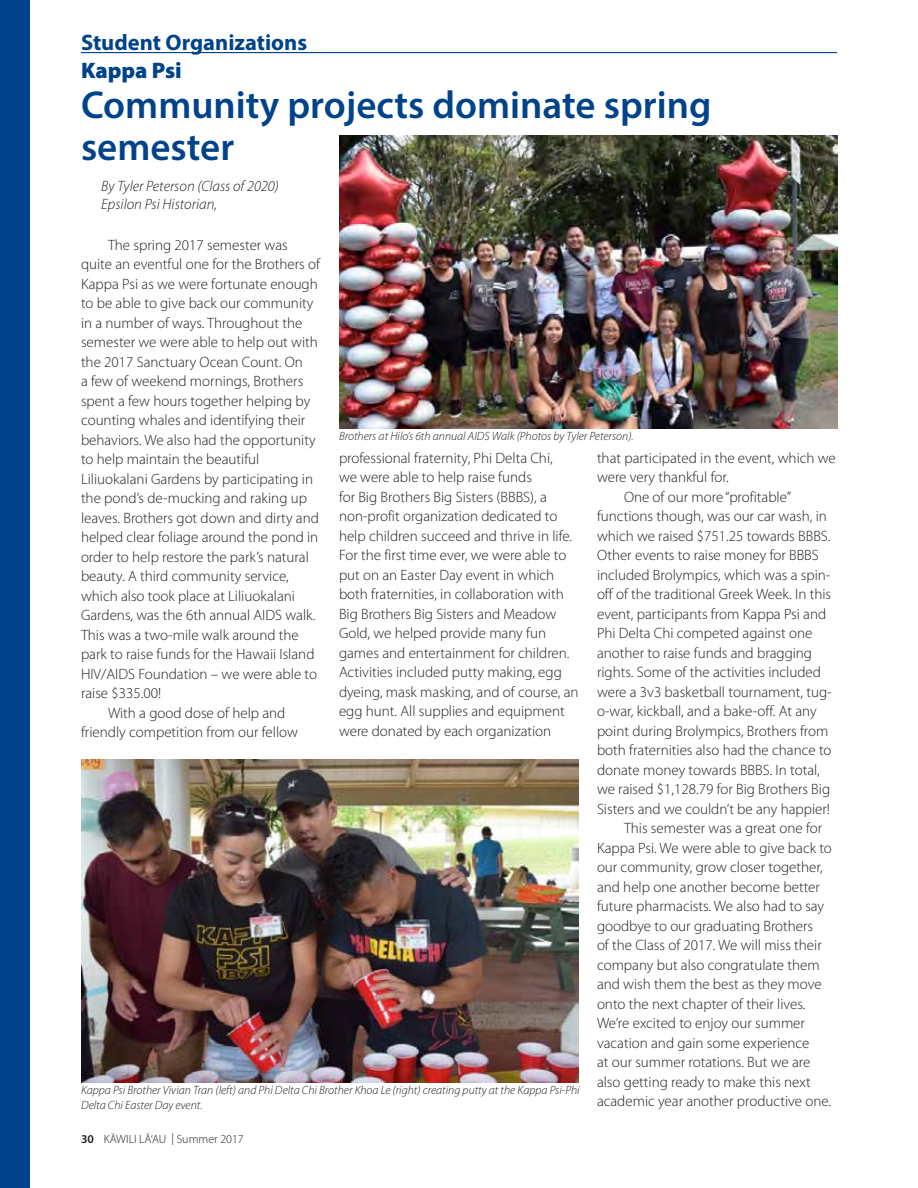
<style>
.page{position:relative;width:918px;height:1188px;background:#fff}
.page>*{position:absolute;margin:0;border:0;box-sizing:border-box;transform-origin:0 0}
.t1{font:600 39px "Myriad Pro";color:#00438a}
.t2{font:700 22.5px "Myriad Pro";color:#00438a}
.t3{font:900 22.5px "Myriad Pro";color:#00438a}
.t4{font:300 15px/19.5px "Myriad Pro";color:#231f20}
.t5{font:italic 300 15px "Myriad Pro";color:#231f20}
.t6{font:italic 300 12px/15px "Myriad Pro";color:#231f20}
.t7{font:300 12px "Myriad Pro";color:#231f20}
.s1{font-weight:600}
</style>
<div class="page">
<div style="left:0;top:0;width:29px;height:1188px;background:#00438a"></div>
<hr style="left:81px;top:52px;width:756px;height:1px;background:#00438a">
<img style="left:339px;top:135px;width:498px;height:293px">
<img style="left:81px;top:760px;width:497px;height:323px">
<p class="t2" style="left:81px;top:28px;width:228px">Student Organizations</p>
<p class="t3" style="left:81px;top:55px;width:102px">Kappa Psi</p>
<p class="t1" style="left:81px;top:80px;width:632px">Community projects dominate spring</p>
<h1 class="t1" style="left:81px;top:122px;width:155px">semester</h1>
<p class="t5" style="left:101px;top:178px;width:179px">By Tyler Peterson (Class of 2020)</p>
<p class="t5" style="left:101px;top:196px;width:117px">Epsilon Psi Historian,</p>
<p class="t4" style="left:81px;top:235px;width:240px;text-indent:27px">The spring 2017 semester was quite an eventful one for the Brothers of Kappa Psi as we were fortunate enough to be able to give back our community in a number of ways. Throughout the semester we were able to help out with the 2017 Sanctuary Ocean Count. On<br>a few of weekend mornings, Brothers spent a few hours together helping by counting whales and identifying their behaviors. We also had the opportunity to help maintain the beautiful Liliuokalani Gardens by participating in the pond’s de-mucking and raking up leaves. Brothers got down and dirty and helped clear foliage around the pond in order to help restore the park’s natural beauty. A third community service, which also took place at Liliuokalani Gardens, was the 6th annual AIDS walk.<br>This was a two-mile walk around the park to raise funds for the Hawaii Island HIV/AIDS Foundation – we were able to raise $335.00!</p>
<p class="t4" style="left:81px;top:703px;width:218px;text-indent:27px">With a good dose of help and friendly competition from our fellow</p>
<p class="t6" style="left:339px;top:428px;width:296px">Brothers at Hilo’s 6th annual AIDS Walk (Photos by Tyler Peterson).</p>
<p class="t4" style="left:339px;top:448px;width:241px">professional fraternity, Phi Delta Chi,<br>we were able to help raise funds<br>for Big Brothers Big Sisters (BBBS), a non-profit organization dedicated to help children succeed and thrive in life.<br>For the first time ever, we were able to put on an Easter Day event in which both fraternities, in collaboration with Big Brothers Big Sisters and Meadow Gold, we helped provide many fun games and entertainment for children.<br>Activities included putty making, egg dyeing, mask masking, and of course, an egg hunt. All supplies and equipment were donated by each organization</p>
<p class="t4" style="left:597px;top:448px;width:240px">that participated in the event, which we were very thankful for.</p>
<p class="t4" style="left:597px;top:487px;width:236px;text-indent:27px">One of our more “profitable” functions though, was our car wash, in which we raised $751.25 towards BBBS.<br>Other events to raise money for BBBS included Brolympics, which was a spin&shy;off of the traditional Greek Week. In this event, participants from Kappa Psi and Phi Delta Chi competed against one another to raise funds and bragging rights. Some of the activities included were a 3v3 basketball tournament, tug&shy;o-war, kickball, and a bake-off. At any point during Brolympics, Brothers from both fraternities also had the chance to donate money towards BBBS. In total, we raised $1,128.79 for Big Brothers Big Sisters and we couldn’t be any happier!</p>
<p class="t4" style="left:597px;top:819px;width:236px;text-indent:27px">This semester was a great one for Kappa Psi. We were able to give back to our community, grow closer together, and help one another become better future pharmacists. We also had to say goodbye to our graduating Brothers<br>of the Class of 2017. We will miss their company but also congratulate them and wish them the best as they move onto the next chapter of their lives.<br>We’re excited to enjoy our summer vacation and gain some experience<br>at our summer rotations. But we are also getting ready to make this next academic year another productive one.</p>
<p class="t6" style="left:81px;top:1083px;width:500px">Kappa Psi Brother Vivian Tran (left) and Phi Delta Chi Brother Khoa Le (right) creating putty at the Kappa Psi-Phi<br>Delta Chi Easter Day event.</p>
<p class="t7" style="left:81px;top:1132px;width:164px"><span class="s1">30</span> KĀWILI LĀ‘AU | Summer 2017</p>
</div>
